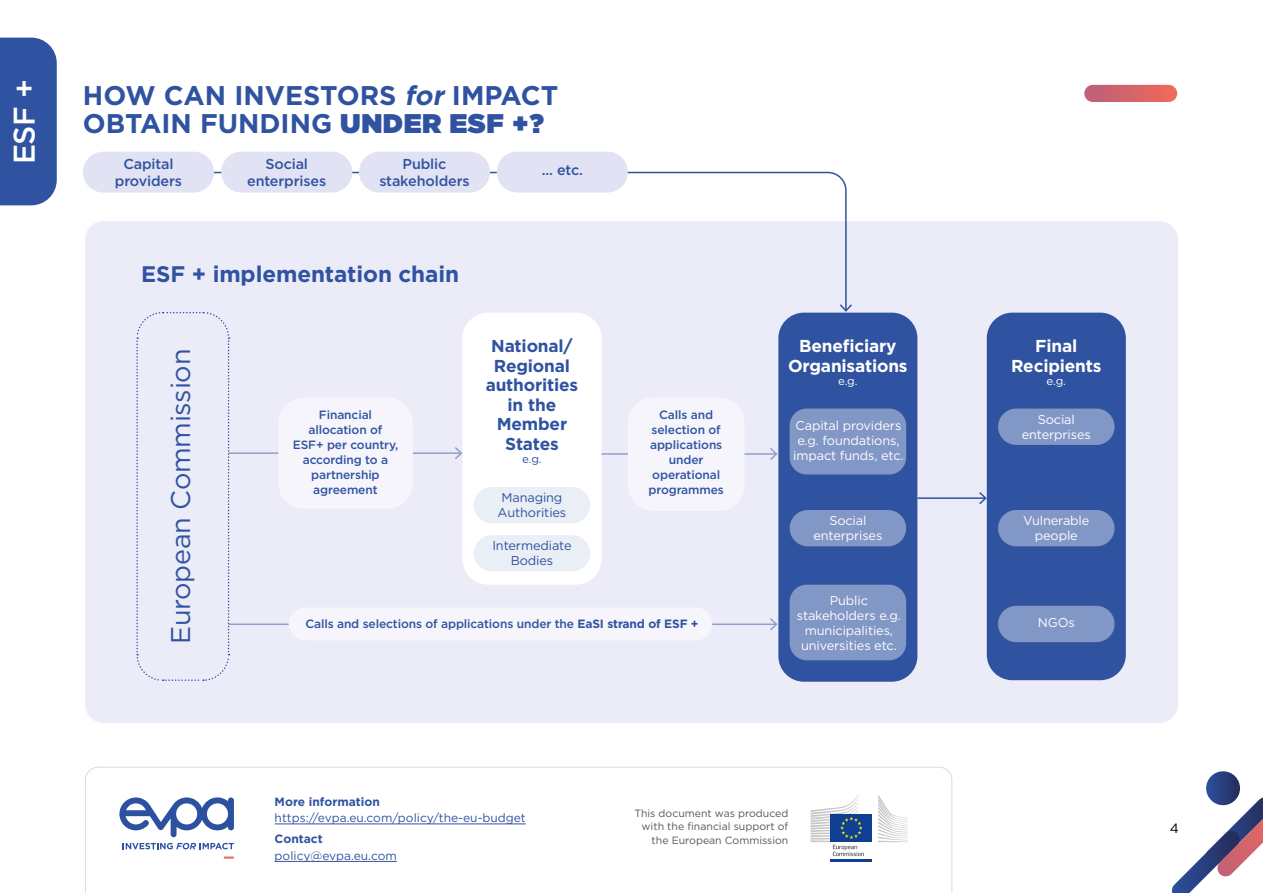
<style>
.page{position:relative;width:1263px;height:893px;background:#fff}
.page>*{position:absolute;margin:0;border:0;box-sizing:border-box;transform-origin:0 0}
.t1{font:500 30px "Gotham";color:#fff}
.t2{font:700 27px/28.5px "Gotham HTF";color:#3053a1}
.t3{font:27px "Gotham HTF";letter-spacing:-.01em;color:#3053a1}
.t4{font:700 22.5px "Gotham";letter-spacing:-.005em;color:#3053a1}
.t5{font:700 17.25px/19.5px "Gotham HTF";letter-spacing:-.01em;color:#3053a1;text-align:center}
.t6{font:700 17.25px/19.5px "Gotham HTF";letter-spacing:-.01em;color:#fff;text-align:center}
.t7{font:500 14.4px/16.8px "Gotham";letter-spacing:-.01em;color:#3053a1;text-align:center}
.t8{font:13.5px "Gotham";color:#000}
.t9{font:12.75px/15px "Gotham";letter-spacing:-.01em;color:#fff;text-align:center}
.t10{font:12.75px/15px "Gotham";letter-spacing:-.01em;color:#3053a1;text-align:center}
.t11{font:500 12px/15px "Gotham";letter-spacing:-.01em;color:#3053a1;text-align:center}
.t12{font:12px "Gotham HTF";color:#3053a1}
.t13{font:700 12px "Gotham";color:#3053a1}
.t14{font:11.55px "Gotham";color:#fff}
.t15{font:11.55px "Gotham";color:#3053a1}
.t16{font:10.5px/13.5px "Gotham HTF";color:#565655;text-align:right}
.s1{font-style:italic}
.s2{font-weight:900}
.s3{font-weight:700}
</style>
<div class="page">
<svg style="left:1172px;top:797px;width:91px;height:96px"></svg>
<svg style="left:1206px;top:771px;width:34px;height:34px"></svg>
<div style="left:85px;top:221px;width:1093px;height:502px;background:#ebecf7;border-radius:18px"></div>
<svg style="left:85px;top:767px;width:867px;height:126px"></svg>
<hr style="left:275px;top:824px;width:251px;height:1px;background:#3053a1">
<hr style="left:275px;top:861px;width:122px;height:1px;background:#3053a1">
<div style="left:830px;top:841px;width:42px;height:19px;background:#fff"></div>
<div style="left:830px;top:814px;width:42px;height:28px;background:#0f3f93"></div>
<hr style="left:830px;top:859px;width:42px;height:3px;background:#0f3f93">
<svg style="left:878px;top:794px;width:30px;height:48px"></svg>
<svg style="left:810px;top:794px;width:54px;height:62px"></svg>
<svg style="left:119px;top:797px;width:115px;height:40px"></svg>
<svg style="left:123px;top:843px;width:111px;height:6px"></svg>
<svg style="left:224px;top:856px;width:10px;height:3px"></svg>
<svg style="left:1084px;top:85px;width:93px;height:17px;background:#d76b6e"></svg>
<div style="left:462px;top:313px;width:139px;height:272px;background:#fff;border-radius:26px"></div>
<hr style="left:229px;top:452px;width:232px;height:2px;background:#3053a1">
<svg style="left:453px;top:447px;width:10px;height:12px"></svg>
<hr style="left:601px;top:453px;width:175px;height:2px;background:#3053a1">
<svg style="left:768px;top:448px;width:10px;height:12px"></svg>
<hr style="left:917px;top:497px;width:69px;height:2px;background:#3053a1">
<svg style="left:977px;top:490px;width:10px;height:16px"></svg>
<hr style="left:229px;top:623px;width:547px;height:2px;background:#3053a1">
<svg style="left:768px;top:618px;width:10px;height:12px"></svg>
<div style="left:778px;top:313px;width:139px;height:369px;background:#3053a1;border-radius:26px"></div>
<div style="left:987px;top:313px;width:139px;height:367px;background:#3053a1;border-radius:26px"></div>
<div style="left:790px;top:510px;width:116px;height:36px;background:#8197c6;border-radius:18px"></div>
<div style="left:790px;top:409px;width:116px;height:65px;background:#8197c6;border-radius:17px"></div>
<div style="left:790px;top:585px;width:116px;height:75px;background:#8197c6;border-radius:17px"></div>
<div style="left:474px;top:487px;width:116px;height:36px;background:#eaeef5;border-radius:18px"></div>
<div style="left:474px;top:535px;width:116px;height:36px;background:#eaeef5;border-radius:18px"></div>
<div style="left:998px;top:409px;width:116px;height:36px;background:#8197c6;border-radius:18px"></div>
<div style="left:998px;top:510px;width:116px;height:36px;background:#8197c6;border-radius:18px"></div>
<div style="left:998px;top:606px;width:116px;height:36px;background:#8197c6;border-radius:18px"></div>
<svg style="left:214px;top:171px;width:633px;height:132px"></svg>
<svg style="left:838px;top:303px;width:16px;height:10px"></svg>
<div style="left:83px;top:152px;width:131px;height:41px;background:#e1e2f3;border-radius:20px"></div>
<div style="left:221px;top:152px;width:131px;height:41px;background:#e1e2f3;border-radius:20px"></div>
<div style="left:359px;top:152px;width:131px;height:41px;background:#e1e2f3;border-radius:20px"></div>
<div style="left:497px;top:152px;width:131px;height:41px;background:#e1e2f3;border-radius:20px"></div>
<svg style="left:136px;top:311px;width:94px;height:370px"></svg>
<div style="left:628px;top:398px;width:116px;height:113px;background:#f5f5fb;border-radius:26px"></div>
<div style="left:289px;top:607px;width:423px;height:33px;background:#f5f5fb;border-radius:16px"></div>
<div style="left:278px;top:398px;width:135px;height:111px;background:#f5f5fb;border-radius:26px"></div>
<div style="left:0;top:38px;width:57px;height:167px;background:#3053a1"></div>
<h1 class="t1" style="left:5px;top:164px;width:87px;rotate:-90deg">ESF +</h1>
<h2 class="t2" style="left:83px;top:80px;width:477px">HOW CAN INVESTORS <span class="s1">for</span> IMPACT<br>OBTAIN FUNDING <span class="s2">UNDER ESF +?</span></h2>
<p class="t7" style="left:115px;top:155px;width:69px">Capital providers</p>
<p class="t7" style="left:247px;top:155px;width:81px">Social enterprises</p>
<p class="t7" style="left:379px;top:155px;width:92px">Public stakeholders</p>
<p class="t7" style="left:542px;top:162px;width:43px">... etc.</p>
<h3 class="t4" style="left:141px;top:261px;width:319px">ESF + implementation chain</h3>
<h2 class="t3" style="left:166px;top:644px;width:297px;rotate:-90deg">European Commission</h2>
<p class="t11" style="left:293px;top:407px;width:107px">Financial allocation of<br>ESF+ per country, according to a partnership agreement</p>
<h3 class="t5" style="left:486px;top:336px;width:94px">National/<br>Regional authorities in the<br>Member<br>States</h3>
<p class="t15" style="left:522px;top:452px;width:21px">e.g.</p>
<p class="t10" style="left:498px;top:489px;width:70px">Managing<br>Authorities</p>
<p class="t10" style="left:492px;top:538px;width:81px">Intermediate<br>Bodies</p>
<p class="t11" style="left:648px;top:407px;width:77px">Calls and selection of applications under operational programmes</p>
<p class="t11" style="left:305px;top:616px;width:395px">Calls and selections of applications under the <span class="s3">EaSI strand of ESF +</span></p>
<h3 class="t6" style="left:788px;top:336px;width:121px">Beneficiary<br>Organisations</h3>
<p class="t14" style="left:838px;top:374px;width:21px">e.g.</p>
<p class="t9" style="left:793px;top:417px;width:112px">Capital providers e.g. foundations, impact funds, etc.</p>
<p class="t9" style="left:813px;top:513px;width:71px">Social enterprises</p>
<p class="t9" style="left:797px;top:592px;width:106px">Public stakeholders e.g. municipalities, universities etc.</p>
<p class="t13" style="left:275px;top:795px;width:107px">More information</p>
<p class="t12" style="left:275px;top:811px;width:253px">https://evpa.eu.com/policy/the-eu-budget</p>
<p class="t13" style="left:275px;top:832px;width:50px">Contact</p>
<p class="t12" style="left:275px;top:849px;width:124px">policy@evpa.eu.com</p>
<p class="t16" style="left:634px;top:806px;width:156px">This document was produced with the financial support of the European Commission</p>
<h3 class="t6" style="left:1011px;top:336px;width:92px">Final<br>Recipients</h3>
<p class="t14" style="left:1046px;top:374px;width:21px">e.g.</p>
<p class="t9" style="left:1022px;top:412px;width:71px">Social enterprises</p>
<p class="t9" style="left:1023px;top:512px;width:68px">Vulnerable people</p>
<p class="t9" style="left:1038px;top:615px;width:38px">NGOs</p>
<p class="t8" style="left:1170px;top:819px;width:11px">4</p>
</div>
